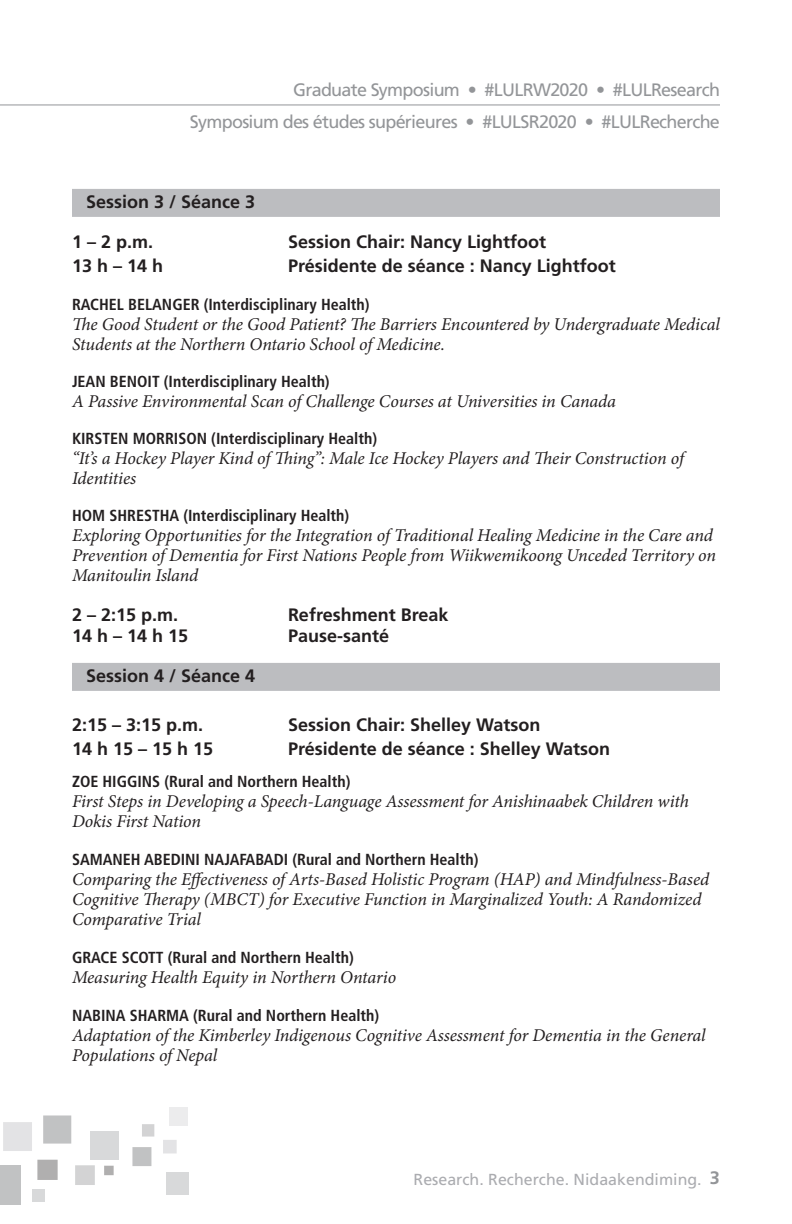
<style>
.page{position:relative;width:792px;height:1224px;background:#fff}
.page>*{position:absolute;margin:0;border:0;box-sizing:border-box;transform-origin:0 0}
.Title_of_presentatio{font:italic 18px/20px "Minion Pro";letter-spacing:-.01em;color:#231f20}
.Opening_words{font:700 18px "Frutiger LT Std";color:#231f20}
.t1{font:18px "Frutiger LT Std";letter-spacing:-.04em;color:#939598}
.Sessions{font:700 18px "Frutiger LT Std";color:#231f20}
.Title_of_presentatio-2{font:700 18px "Frutiger LT Std";color:#231f20}
.Name{font:700 condensed 16px "Frutiger LT Std";color:#231f20}
.t2{font:16px "Frutiger LT Std";color:#abacb0}
.s1{font-weight:700;font-size:18px;color:#939598}
</style>
<div class="page">
<hr style="left:0;top:104px;width:720px;height:1px;background:#939598">
<div style="left:72px;top:189px;width:648px;height:28px;background:#bcbdc0"></div>
<div style="left:72px;top:663px;width:648px;height:28px;background:#bcbdc0"></div>
<svg style="left:3px;top:1107px;width:174px;height:78px"></svg>
<div style="left:166px;top:1173px;width:23px;height:22px;background:#d8d9da"></div>
<div style="left:0;top:1165px;width:21px;height:40px;background:#c1c2c3"></div>
<div style="left:90px;top:1131px;width:28px;height:28px;background:#d8d9da"></div>
<div style="left:170px;top:1107px;width:18px;height:19px;background:#ececed"></div>
<div style="left:32px;top:1189px;width:13px;height:13px;background:#d8d9da"></div>
<p class="t1" style="left:293px;top:79px;width:428px">Graduate Symposium • #LULRW2020 • #LULResearch</p>
<p class="t1" style="left:190px;top:111px;width:532px">Symposium des études supérieures • #LULSR2020 • #LULRecherche</p>
<p class="Sessions" style="left:86px;top:191px;width:171px">Session 3 / Séance 3</p>
<p class="Opening_words" style="left:72px;top:231px;width:83px">1 – 2 p.m.</p>
<p class="Opening_words" style="left:288px;top:231px;width:260px">Session Chair: Nancy Lightfoot</p>
<p class="Opening_words" style="left:72px;top:255px;width:93px">13 h – 14 h</p>
<p class="Opening_words" style="left:288px;top:255px;width:329px">Présidente de séance : Nancy Lightfoot</p>
<p class="Name" style="left:72px;top:294px;width:299px">RACHEL BELANGER (Interdisciplinary Health)</p>
<p class="Title_of_presentatio" style="left:72px;top:314px;width:649px">The Good Student or the Good Patient? The Barriers Encountered by Undergraduate Medical<br>Students at the Northern Ontario School of Medicine.</p>
<p class="Name" style="left:72px;top:372px;width:259px">JEAN BENOIT (Interdisciplinary Health)</p>
<p class="Title_of_presentatio" style="left:72px;top:391px;width:546px">A Passive Environmental Scan of Challenge Courses at Universities in Canada</p>
<p class="Name" style="left:72px;top:429px;width:307px">KIRSTEN MORRISON (Interdisciplinary Health)</p>
<p class="Title_of_presentatio" style="left:72px;top:448px;width:613px">“It’s a Hockey Player Kind of Thing”: Male Ice Hockey Players and Their Construction of<br>Identities</p>
<p class="Name" style="left:72px;top:506px;width:279px">HOM SHRESTHA (Interdisciplinary Health)</p>
<p class="Title_of_presentatio" style="left:72px;top:525px;width:645px">Exploring Opportunities for the Integration of Traditional Healing Medicine in the Care and<br>Prevention of Dementia for First Nations People from Wiikwemikoong Unceded Territory on<br>Manitoulin Island</p>
<p class="Opening_words" style="left:72px;top:604px;width:108px">2 – 2:15 p.m.</p>
<p class="Opening_words" style="left:288px;top:604px;width:162px">Refreshment Break</p>
<p class="Title_of_presentatio-2" style="left:72px;top:625px;width:118px">14 h – 14 h 15</p>
<p class="Title_of_presentatio-2" style="left:288px;top:625px;width:103px">Pause-santé</p>
<p class="Sessions" style="left:86px;top:665px;width:171px">Session 4 / Séance 4</p>
<p class="Opening_words" style="left:72px;top:714px;width:133px">2:15 – 3:15 p.m.</p>
<p class="Opening_words" style="left:288px;top:714px;width:254px">Session Chair: Shelley Watson</p>
<p class="Opening_words" style="left:72px;top:738px;width:143px">14 h 15 – 15 h 15</p>
<p class="Opening_words" style="left:288px;top:738px;width:324px">Présidente de séance : Shelley Watson</p>
<p class="Name" style="left:72px;top:771px;width:280px">ZOE HIGGINS (Rural and Northern Health)</p>
<p class="Title_of_presentatio" style="left:72px;top:791px;width:619px">First Steps in Developing a Speech-Language Assessment for Anishinaabek Children with<br>Dokis First Nation</p>
<p class="Name" style="left:72px;top:849px;width:408px">SAMANEH ABEDINI NAJAFABADI (Rural and Northern Health)</p>
<p class="Title_of_presentatio" style="left:72px;top:869px;width:639px">Comparing the Effectiveness of Arts-Based Holistic Program (HAP) and Mindfulness-Based<br>Cognitive Therapy (MBCT) for Executive Function in Marginalized Youth: A Randomized<br>Comparative Trial</p>
<p class="Name" style="left:72px;top:947px;width:283px">GRACE SCOTT (Rural and Northern Health)</p>
<p class="Title_of_presentatio" style="left:72px;top:967px;width:326px">Measuring Health Equity in Northern Ontario</p>
<p class="Name" style="left:72px;top:1005px;width:309px">NABINA SHARMA (Rural and Northern Health)</p>
<p class="Title_of_presentatio" style="left:72px;top:1025px;width:635px">Adaptation of the Kimberley Indigenous Cognitive Assessment for Dementia in the General<br>Populations of Nepal</p>
<p class="t2" style="left:414px;top:1170px;width:308px">Research. Recherche. Nidaakendiming. <span class="s1">3</span></p>
</div>
